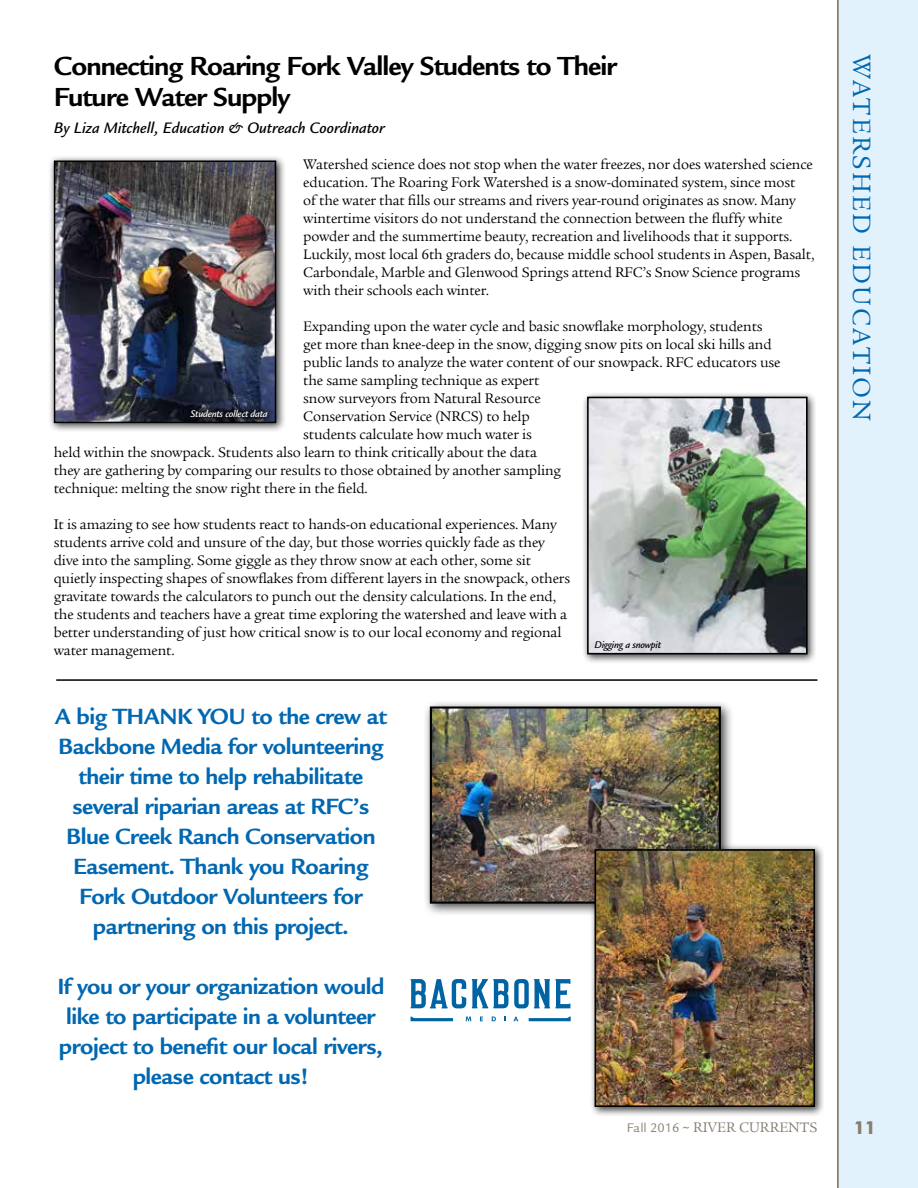
<style>
.page{position:relative;width:918px;height:1188px;background:#fff}
.page>*{position:absolute;margin:0;border:0;box-sizing:border-box;transform-origin:0 0}
.t1{font:700 28.5px/31.5px "Legacy Sans";letter-spacing:-.03em;color:#000}
.t2{font:27px "Legacy Serif";letter-spacing:.08em;color:#0067b1}
.t3{font:700 24px/30px "Legacy Sans";letter-spacing:-.02em;color:#0067b1;text-align:center}
.t4{font:700 18px "Futura BT";color:#887e6e}
.t5{font:italic 500 16.5px "Legacy Sans";color:#000}
.t6{font:15px/18px "Legacy Serif";letter-spacing:-.01em;color:#000}
.t7{font:15px "Legacy Serif";color:#887e6e}
.t8{font:italic 500 10.5px "Legacy Sans";letter-spacing:-.02em;color:#fff}
.t9{font:italic 500 10.5px "Legacy Sans";letter-spacing:-.02em;color:#000}
.s1{font-family:"Legacy Sans";font-size:13.5px}
</style>
<div class="page">
<div style="left:838px;top:0;width:80px;height:1188px;background:#e1f2fc"></div>
<hr style="left:56px;top:679px;width:761px;height:2px;background:#000">
<hr style="left:837px;top:0;width:1px;height:1188px;background:#887e6e">
<div style="left:582px;top:391px;width:236px;height:273px;background:#000;opacity:.75"></div>
<img style="left:590px;top:400px;width:215px;height:251px">
<div style="left:587px;top:397px;width:221px;height:257px;border:2px solid #000"></div>
<div style="left:423px;top:699px;width:311px;height:218px;background:#000;opacity:.75"></div>
<img style="left:433px;top:709px;width:285px;height:192px">
<div style="left:430px;top:706px;width:291px;height:198px;border:2px solid #000"></div>
<div style="left:589px;top:844px;width:236px;height:273px;background:#000;opacity:.75"></div>
<img style="left:598px;top:852px;width:214px;height:252px">
<div style="left:595px;top:849px;width:220px;height:258px;border:2px solid #000"></div>
<div style="left:48px;top:155px;width:238px;height:278px;background:#000;opacity:.75"></div>
<img style="left:57px;top:163px;width:216px;height:257px">
<div style="left:54px;top:160px;width:222px;height:263px;border:2px solid #000"></div>
<div style="left:183px;top:402px;width:93px;height:23px;background:#000;opacity:.75"></div>
<svg style="left:472px;top:979px;width:36px;height:29px"></svg>
<svg style="left:411px;top:979px;width:55px;height:29px"></svg>
<svg style="left:514px;top:979px;width:56px;height:29px"></svg>
<svg style="left:411px;top:1017px;width:42px;height:4px"></svg>
<svg style="left:529px;top:1017px;width:42px;height:4px"></svg>
<svg style="left:466px;top:1017px;width:5px;height:4px"></svg>
<svg style="left:480px;top:1017px;width:3px;height:4px"></svg>
<svg style="left:492px;top:1017px;width:4px;height:4px"></svg>
<svg style="left:513px;top:1017px;width:5px;height:4px"></svg>
<h1 class="t1" style="left:54px;top:50px;width:565px">Connecting Roaring Fork Valley Students to Their<br>Future Water Supply</h1>
<p class="t5" style="left:54px;top:119px;width:333px">By Liza Mitchell, Education &amp; Outreach Coordinator</p>
<p class="t6" style="left:303px;top:156px;width:513px">Watershed science does not stop when the water freezes, nor does watershed science education. The Roaring Fork Watershed is a snow-dominated system, since most<br>of the water that fills our streams and rivers year-round originates as snow. Many wintertime visitors do not understand the connection between the fluffy white powder and the summertime beauty, recreation and livelihoods that it supports.<br>Luckily, most local 6th graders do, because middle school students in Aspen, Basalt, Carbondale, Marble and Glenwood Springs attend RFC’s Snow Science programs with their schools each winter.</p>
<p class="t6" style="left:303px;top:318px;width:461px">Expanding upon the water cycle and basic snowflake morphology, students</p>
<p class="t6" style="left:303px;top:336px;width:470px">get more than knee-deep in the snow, digging snow pits on local ski hills and</p>
<p class="t6" style="left:303px;top:354px;width:479px">public lands to analyze the water content of our snowpack. RFC educators use</p>
<p class="t6" style="left:303px;top:372px;width:238px">the same sampling technique as expert</p>
<p class="t6" style="left:303px;top:390px;width:239px">snow surveyors from Natural Resource</p>
<p class="t6" style="left:303px;top:408px;width:228px">Conservation Service (NRCS) to help</p>
<p class="t6" style="left:303px;top:426px;width:230px">students calculate how much water is</p>
<p class="t6" style="left:54px;top:444px;width:485px">held within the snowpack. Students also learn to think critically about the data</p>
<p class="t6" style="left:54px;top:462px;width:509px">they are gathering by comparing our results to those obtained by another sampling</p>
<p class="t6" style="left:54px;top:480px;width:316px">technique: melting the snow right there in the field.</p>
<p class="t6" style="left:54px;top:516px;width:518px">It is amazing to see how students react to hands-on educational experiences. Many students arrive cold and unsure of the day, but those worries quickly fade as they dive into the sampling. Some giggle as they throw snow at each other, some sit quietly inspecting shapes of snowflakes from different layers in the snowpack, others gravitate towards the calculators to punch out the density calculations. In the end, the students and teachers have a great time exploring the watershed and leave with a better understanding of just how critical snow is to our local economy and regional water management.</p>
<p class="t8" style="left:191px;top:408px;width:79px">Students collect data</p>
<p class="t9" style="left:595px;top:639px;width:68px">Digging a snowpit</p>
<p class="t3" style="left:55px;top:701px;width:333px">A big THANK YOU to the crew at<br>Backbone Media for volunteering their time to help rehabilitate several riparian areas at RFC’s<br>Blue Creek Ranch Conservation<br>Easement. Thank you Roaring<br>Fork Outdoor Volunteers for partnering on this project.</p>
<h3 class="t3" style="left:57px;top:971px;width:329px">If you or your organization would like to participate in a volunteer project to benefit our local rivers, please contact us!</h3>
<h2 class="t2" style="left:877px;top:54px;width:369px;rotate:90deg">WATERSHED EDUCATION</h2>
<p class="t7" style="left:627px;top:1119px;width:192px"><span class="s1">Fall 2016 ~</span> RIVER CURRENTS</p>
<p class="t4" style="left:854px;top:1117px;width:24px">11</p>
</div>
